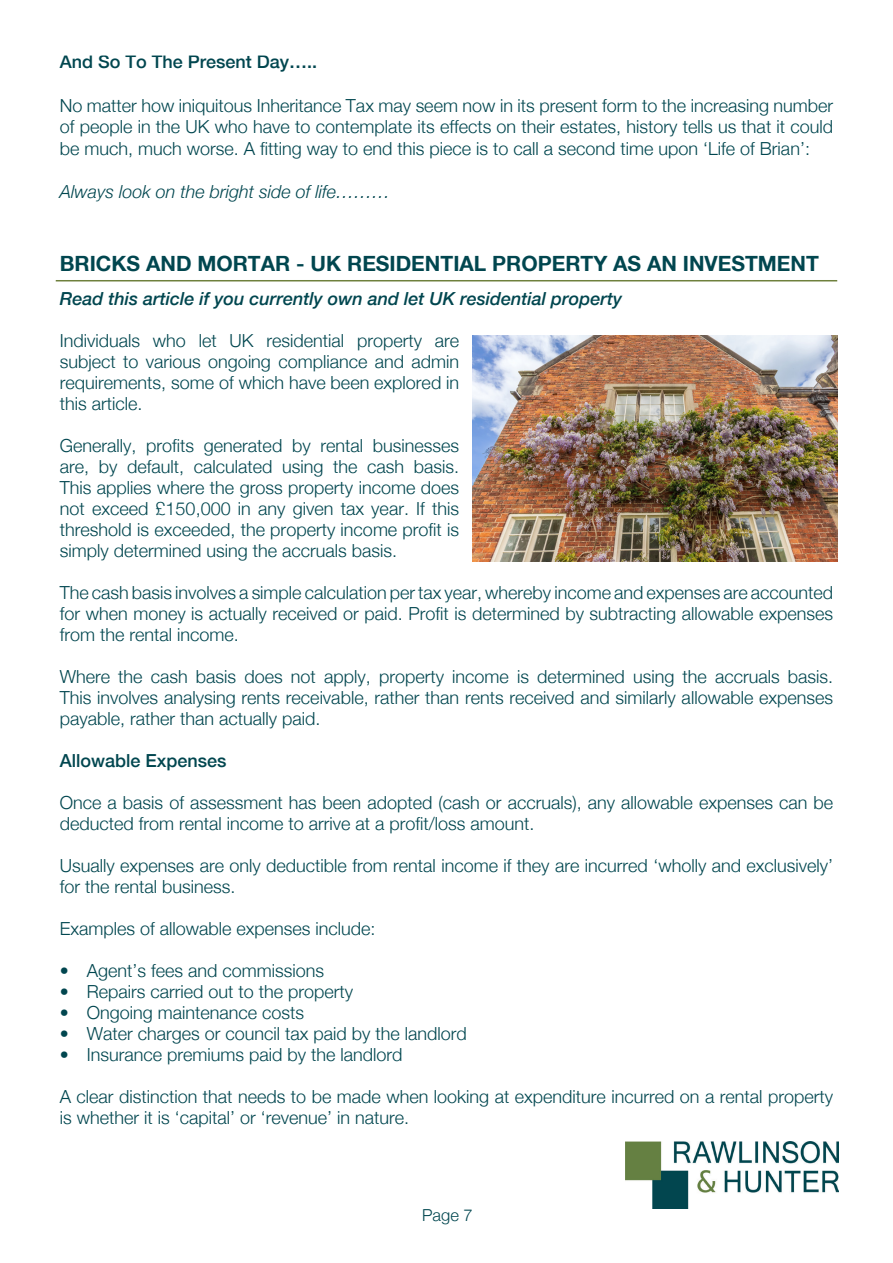
<style>
.page{position:relative;width:893px;height:1263px;background:#fff}
.page>*{position:absolute;margin:0;border:0;box-sizing:border-box;transform-origin:0 0}
.t1{font:700 21px "Helvetica Neue LT";color:#01464f}
.Text{font:300 18px/21px "Helvetica Neue LT";color:#01464f;text-align:justify}
.Text-2{font:italic 500 18px "Helvetica Neue LT";color:#01464f}
.Text-3{font:500 18px "Helvetica Neue LT";color:#01464f}
.Text-4{font:italic 300 18px "Helvetica Neue LT";color:#01464f}
.t2{font:300 16.5px "Helvetica Neue LT";color:#01464f}
</style>
<div class="page">
<img style="left:625px;top:1142px;width:214px;height:67px">
<hr style="left:56px;top:280px;width:781px;height:1px;background:#6f803d">
<img style="left:472px;top:336px;width:365px;height:225px">
<p class="Text-3" style="left:60px;top:51px;width:259px">And So To The Present Day…..</p>
<p class="Text" style="left:60px;top:94px;width:775px;line-height:21.6px">No matter how iniquitous Inheritance Tax may seem now in its present form to the increasing number of people in the UK who have to contemplate its effects on their estates, history tells us that it could be much, much worse. A fitting way to end this piece is to call a second time upon ‘Life of Brian’:</p>
<p class="Text-4" style="left:60px;top:181px;width:332px">Always look on the bright side of life………</p>
<p class="t1" style="left:60px;top:251px;width:761px">BRICKS AND MORTAR - UK RESIDENTIAL PROPERTY AS AN INVESTMENT</p>
<p class="Text-2" style="left:60px;top:288px;width:564px">Read this article if you currently own and let UK residential property</p>
<p class="Text" style="left:60px;top:330px;width:401px">Individuals who let UK residential property are subject to various ongoing compliance and admin requirements, some of which have been explored in this article.</p>
<p class="Text" style="left:60px;top:435px;width:401px">Generally, profits generated by rental businesses are, by default, calculated using the cash basis.<br>This applies where the gross property income does not exceed £150,000 in any given tax year. If this threshold is exceeded, the property income profit is simply determined using the accruals basis.</p>
<p class="Text" style="left:60px;top:582px;width:775px">The cash basis involves a simple calculation per tax year, whereby income and expenses are accounted for when money is actually received or paid. Profit is determined by subtracting allowable expenses from the rental income.</p>
<p class="Text" style="left:60px;top:666px;width:775px">Where the cash basis does not apply, property income is determined using the accruals basis.<br>This involves analysing rents receivable, rather than rents received and similarly allowable expenses payable, rather than actually paid.</p>
<p class="Text-3" style="left:60px;top:750px;width:168px">Allowable Expenses</p>
<p class="Text" style="left:60px;top:792px;width:775px">Once a basis of assessment has been adopted (cash or accruals), any allowable expenses can be deducted from rental income to arrive at a profit/loss amount.</p>
<p class="Text" style="left:60px;top:855px;width:775px">Usually expenses are only deductible from rental income if they are incurred ‘wholly and exclusively’ for the rental business.</p>
<p class="Text" style="left:60px;top:918px;width:317px">Examples of allowable expenses include:</p>
<p class="Text" style="left:60px;top:960px;width:266px">• Agent’s fees and commissions</p>
<p class="Text" style="left:60px;top:981px;width:295px">• Repairs carried out to the property</p>
<p class="Text" style="left:60px;top:1002px;width:246px">• Ongoing maintenance costs</p>
<p class="Text" style="left:60px;top:1023px;width:409px">• Water charges or council tax paid by the landlord</p>
<p class="Text" style="left:60px;top:1044px;width:344px">• Insurance premiums paid by the landlord</p>
<p class="Text" style="left:60px;top:1086px;width:775px">A clear distinction that needs to be made when looking at expenditure incurred on a rental property is whether it is ‘capital’ or ‘revenue’ in nature.</p>
<p class="t2" style="left:422px;top:1205px;width:52px">Page 7</p>
</div>
